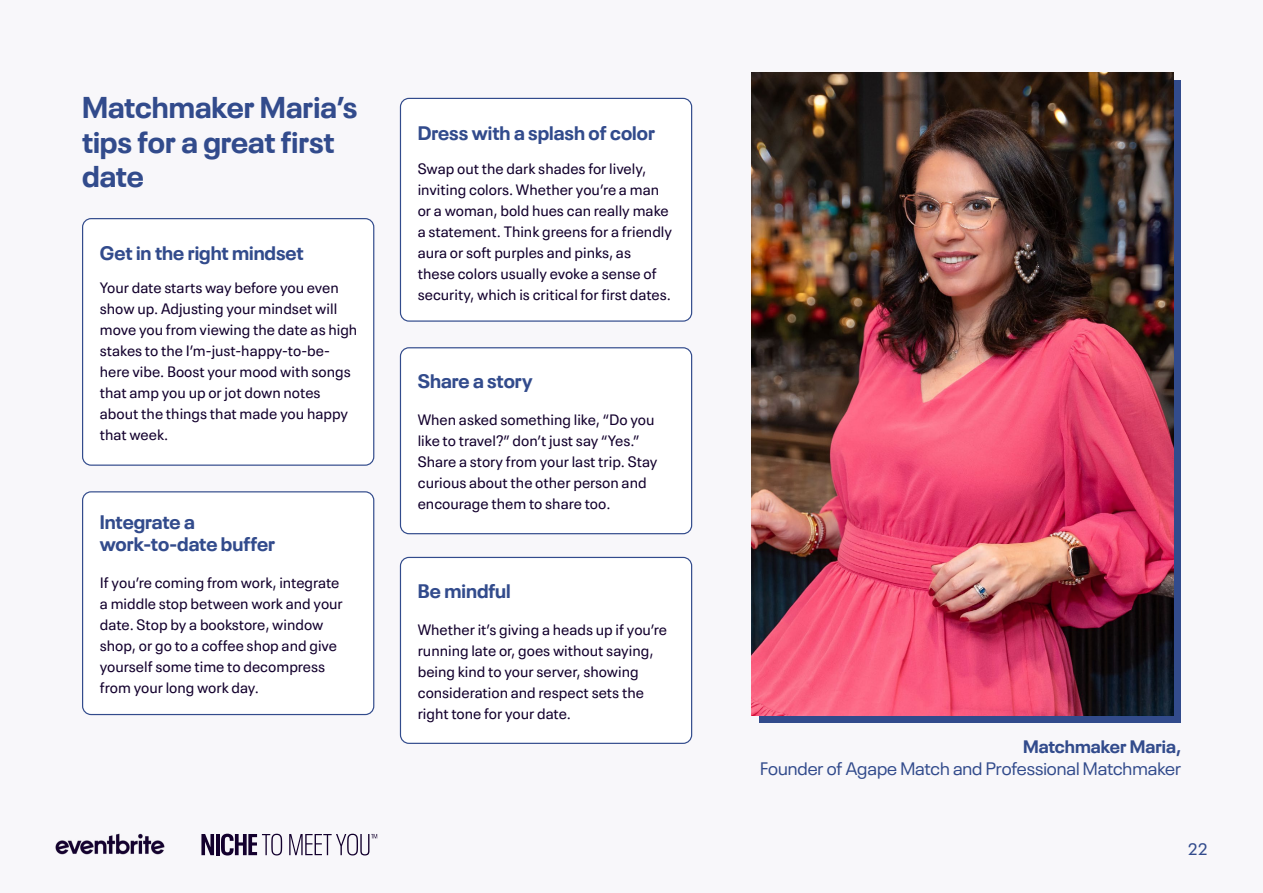
<style>
.page{position:relative;width:1263px;height:893px;background:#f8f7fa}
.page>*{position:absolute;margin:0;border:0;box-sizing:border-box;transform-origin:0 0}
.t1{font:700 30px/34.5px "Neue Plak";color:#324b8c}
.t2{font:700 19.5px/22.5px "Neue Plak";color:#324b8c}
.t3{font:18px "Neue Plak";color:#324b8c}
.t4{font:700 18px "Neue Plak";color:#324b8c}
.t5{font:16.5px "Neue Plak Text";color:#324b8c}
.t6{font:15px/21px "Neue Plak Text";color:#13002d}
</style>
<div class="page">
<svg style="left:201px;top:834px;width:13px;height:21px"></svg>
<hr style="left:216px;top:834px;width:3px;height:21px;background:#13002d">
<svg style="left:221px;top:834px;width:61px;height:21px"></svg>
<svg style="left:289px;top:834px;width:88px;height:21px"></svg>
<img style="left:55px;top:833px;width:110px;height:22px">
<svg style="left:759px;top:80px;width:422px;height:642px;background:#3d457a"></svg>
<img style="left:752px;top:72px;width:421px;height:643px">
<div style="left:83px;top:219px;width:291px;height:246px;background:#fff;border-radius:9px"></div>
<div style="left:82px;top:218px;width:292px;height:248px;border:1px solid #324b8c;border-radius:9px"></div>
<div style="left:83px;top:492px;width:291px;height:222px;background:#fff;border-radius:9px"></div>
<div style="left:82px;top:491px;width:292px;height:224px;border:1px solid #324b8c;border-radius:9px"></div>
<div style="left:400px;top:348px;width:292px;height:186px;background:#fff;border-radius:9px"></div>
<div style="left:400px;top:347px;width:292px;height:187px;border:1px solid #324b8c;border-radius:9px"></div>
<div style="left:400px;top:557px;width:292px;height:186px;background:#fff;border-radius:9px"></div>
<div style="left:400px;top:557px;width:292px;height:187px;border:1px solid #324b8c;border-radius:9px"></div>
<div style="left:400px;top:98px;width:292px;height:223px;background:#fff;border-radius:9px"></div>
<div style="left:400px;top:98px;width:292px;height:224px;border:1px solid #324b8c;border-radius:9px"></div>
<h1 class="t1" style="left:82px;top:89px;width:277px">Matchmaker Maria’s tips for a great first date</h1>
<h2 class="t2" style="left:100px;top:241px;width:205px">Get in the right mindset</h2>
<p class="t6" style="left:100px;top:277px;width:259px">Your date starts way before you even show up. Adjusting your mindset will move you from viewing the date as high stakes to the I’m-just-happy-to-be&shy;here vibe. Boost your mood with songs that amp you up or jot down notes about the things that made you happy that week.</p>
<h2 class="t2" style="left:100px;top:510px;width:177px">Integrate a work-to-date buffer</h2>
<p class="t6" style="left:100px;top:572px;width:244px">If you’re coming from work, integrate a middle stop between work and your date. Stop by a bookstore, window shop, or go to a coffee shop and give yourself some time to decompress from your long work day.</p>
<h2 class="t2" style="left:418px;top:121px;width:239px">Dress with a splash of color</h2>
<p class="t6" style="left:418px;top:158px;width:256px">Swap out the dark shades for lively, inviting colors. Whether you’re a man or a woman, bold hues can really make a statement. Think greens for a friendly aura or soft purples and pinks, as<br>these colors usually evoke a sense of security, which is critical for first dates.</p>
<h2 class="t2" style="left:418px;top:369px;width:116px">Share a story</h2>
<p class="t6" style="left:418px;top:409px;width:241px">When asked something like, “Do you like to travel?” don’t just say “Yes.” Share a story from your last trip. Stay curious about the other person and encourage them to share too.</p>
<h2 class="t2" style="left:418px;top:579px;width:95px">Be mindful</h2>
<p class="t6" style="left:418px;top:618px;width:251px">Whether it’s giving a heads up if you’re running late or, goes without saying, being kind to your server, showing consideration and respect sets the right tone for your date.</p>
<p class="t4" style="left:1023px;top:734px;width:160px">Matchmaker Maria,</p>
<p class="t3" style="left:760px;top:756px;width:422px">Founder of Agape Match and Professional Matchmaker</p>
<p class="t5" style="left:1188px;top:837px;width:21px">22</p>
</div>
